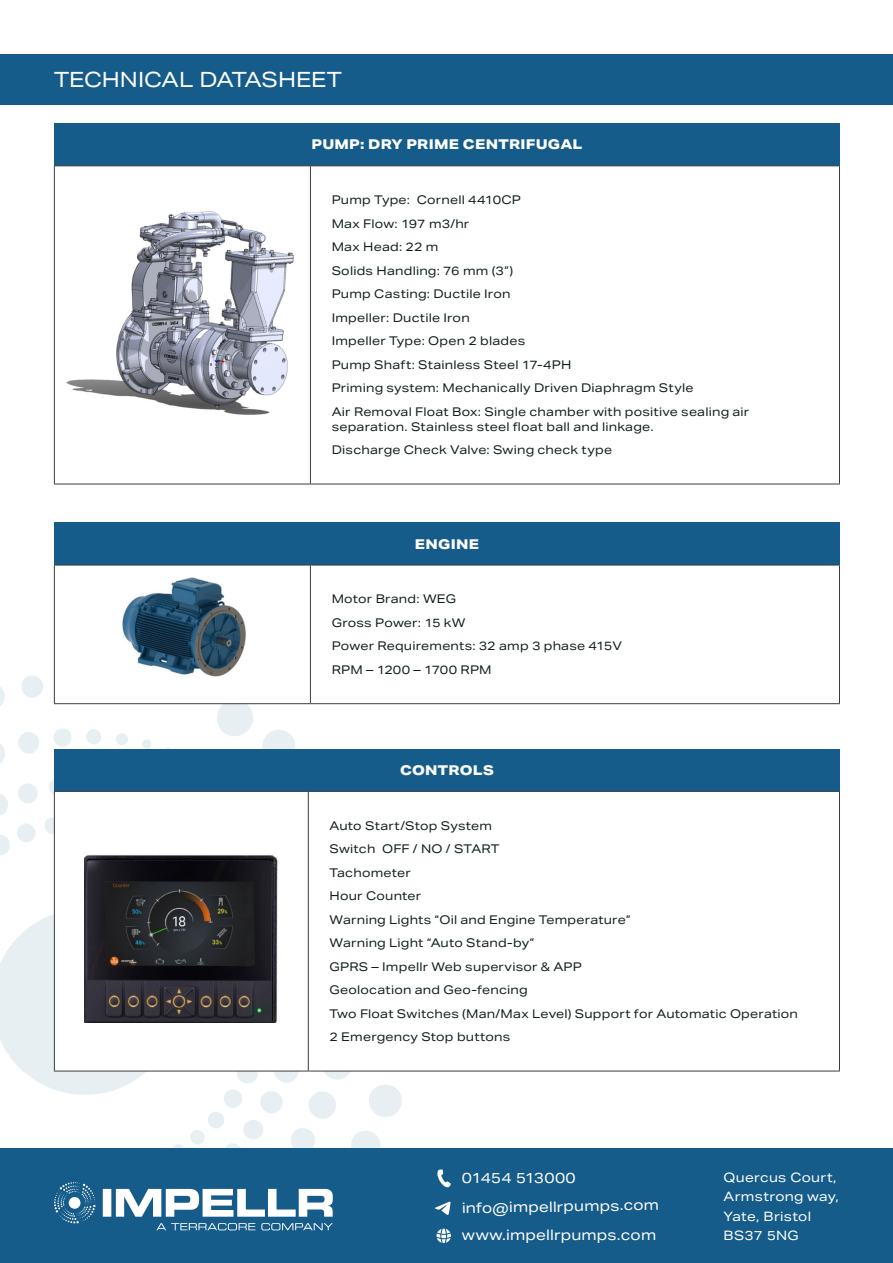
<style>
.page{position:relative;width:893px;height:1263px;background:#fff}
.page>*{position:absolute;margin:0;border:0;box-sizing:border-box;transform-origin:0 0}
.Body{font:21px "Aktiv Grotesk Ex";letter-spacing:-.005em;color:#fff}
.t1{font:14.55px "Aktiv Grotesk Ex";letter-spacing:.01em;color:#fff}
.Product_name{font:800 13.5px "Aktiv Grotesk Ex";letter-spacing:.02em;color:#fff}
.t2{font:12.9px/19.5px "Aktiv Grotesk Ex";letter-spacing:.025em;color:#fff}
.Content{font:12px/15px "Aktiv Grotesk Ex";letter-spacing:.02em;color:#12201b}
</style>
<div class="page">
<svg style="left:0;top:908px;width:146px;height:187px"></svg>
<div style="left:217px;top:700px;width:36px;height:36px;background:#e8eff3;border-radius:50%"></div>
<div style="left:262px;top:729px;width:33px;height:34px;background:#e8eff3;border-radius:50%"></div>
<div style="left:369px;top:1084px;width:33px;height:33px;background:#e8eff3;border-radius:50%"></div>
<div style="left:322px;top:1049px;width:30px;height:31px;background:#e8eff3;border-radius:50%"></div>
<div style="left:351px;top:1130px;width:29px;height:30px;background:#e8eff3;border-radius:50%"></div>
<div style="left:309px;top:1091px;width:27px;height:28px;background:#e8eff3;border-radius:50%"></div>
<svg style="left:0;top:687px;width:5px;height:19px"></svg>
<div style="left:274px;top:1058px;width:25px;height:25px;background:#e8eff3;border-radius:50%"></div>
<svg style="left:0;top:744px;width:5px;height:19px"></svg>
<div style="left:291px;top:1128px;width:24px;height:24px;background:#e8eff3;border-radius:50%"></div>
<svg style="left:0;top:794px;width:8px;height:21px"></svg>
<div style="left:260px;top:1091px;width:23px;height:22px;background:#e8eff3;border-radius:50%"></div>
<div style="left:21px;top:675px;width:22px;height:23px;background:#e8eff3;border-radius:50%"></div>
<div style="left:18px;top:732px;width:21px;height:22px;background:#e8eff3;border-radius:50%"></div>
<div style="left:237px;top:1063px;width:21px;height:21px;background:#e8eff3;border-radius:50%"></div>
<svg style="left:0;top:835px;width:10px;height:20px"></svg>
<div style="left:243px;top:1119px;width:20px;height:21px;background:#e8eff3;border-radius:50%"></div>
<div style="left:18px;top:783px;width:20px;height:20px;background:#e8eff3;border-radius:50%"></div>
<div style="left:17px;top:823px;width:19px;height:20px;background:#e8eff3;border-radius:50%"></div>
<div style="left:223px;top:1089px;width:19px;height:19px;background:#e8eff3;border-radius:50%"></div>
<div style="left:53px;top:728px;width:18px;height:19px;background:#e8eff3;border-radius:50%"></div>
<div style="left:49px;top:778px;width:17px;height:18px;background:#e8eff3;border-radius:50%"></div>
<div style="left:224px;top:1143px;width:17px;height:18px;background:#e8eff3;border-radius:50%"></div>
<div style="left:208px;top:1112px;width:17px;height:17px;background:#e8eff3;border-radius:50%"></div>
<svg style="left:45px;top:817px;width:16px;height:17px"></svg>
<div style="left:86px;top:729px;width:15px;height:15px;background:#e8eff3;border-radius:50%"></div>
<div style="left:190px;top:1130px;width:15px;height:14px;background:#e8eff3;border-radius:50%"></div>
<svg style="left:172px;top:1144px;width:13px;height:13px"></svg>
<div style="left:116px;top:733px;width:12px;height:12px;background:#e8eff3;border-radius:50%"></div>
<svg style="left:142px;top:739px;width:10px;height:10px"></svg>
<div style="left:0;top:1148px;width:893px;height:115px;background:#165c8b"></div>
<svg style="left:54px;top:1182px;width:279px;height:48px"></svg>
<svg style="left:435px;top:1201px;width:16px;height:14px"></svg>
<svg style="left:437px;top:1169px;width:14px;height:18px"></svg>
<svg style="left:436px;top:1228px;width:15px;height:15px"></svg>
<div style="left:54px;top:123px;width:785px;height:43px;background:#165c8b"></div>
<svg style="left:55px;top:166px;width:784px;height:318px"></svg>
<hr style="left:54px;top:165px;width:256px;height:1px;background:#373e3a">
<hr style="left:54px;top:166px;width:1px;height:318px;background:#373e3a">
<hr style="left:54px;top:484px;width:256px;height:1px;background:#373e3a">
<hr style="left:310px;top:165px;width:530px;height:1px;background:#373e3a">
<hr style="left:310px;top:166px;width:1px;height:318px;background:#373e3a">
<hr style="left:839px;top:166px;width:1px;height:318px;background:#373e3a">
<hr style="left:310px;top:484px;width:530px;height:1px;background:#373e3a">
<div style="left:0;top:54px;width:893px;height:51px;background:#165c8b"></div>
<img style="left:62px;top:185px;width:242px;height:257px">
<div style="left:54px;top:522px;width:785px;height:43px;background:#165c8b"></div>
<hr style="left:54px;top:565px;width:256px;height:1px;background:#373e3a">
<hr style="left:54px;top:565px;width:1px;height:138px;background:#373e3a">
<hr style="left:54px;top:703px;width:256px;height:1px;background:#373e3a">
<hr style="left:310px;top:565px;width:530px;height:1px;background:#373e3a">
<hr style="left:310px;top:565px;width:1px;height:138px;background:#373e3a">
<hr style="left:839px;top:565px;width:1px;height:138px;background:#373e3a">
<hr style="left:310px;top:703px;width:530px;height:1px;background:#373e3a">
<img style="left:122px;top:577px;width:124px;height:100px">
<div style="left:54px;top:749px;width:785px;height:42px;background:#165c8b"></div>
<svg style="left:55px;top:792px;width:784px;height:279px"></svg>
<hr style="left:54px;top:791px;width:254px;height:1px;background:#373e3a">
<hr style="left:54px;top:792px;width:1px;height:279px;background:#373e3a">
<hr style="left:54px;top:1071px;width:254px;height:1px;background:#373e3a">
<hr style="left:308px;top:791px;width:532px;height:1px;background:#373e3a">
<hr style="left:308px;top:792px;width:1px;height:279px;background:#373e3a">
<hr style="left:839px;top:792px;width:1px;height:279px;background:#373e3a">
<hr style="left:308px;top:1071px;width:532px;height:1px;background:#373e3a">
<img style="left:85px;top:845px;width:197px;height:177px">
<p class="Body" style="left:54px;top:67px;width:290px">TECHNICAL DATASHEET</p>
<p class="Product_name" style="left:311px;top:137px;width:272px">PUMP: DRY PRIME CENTRIFUGAL</p>
<p class="Content" style="left:332px;top:193px;width:191px">Pump Type: Cornell 4410CP</p>
<p class="Content" style="left:332px;top:216px;width:139px">Max Flow: 197 m3/hr</p>
<p class="Content" style="left:332px;top:240px;width:108px">Max Head: 22 m</p>
<p class="Content" style="left:332px;top:263px;width:183px">Solids Handling: 76 mm (3”)</p>
<p class="Content" style="left:332px;top:287px;width:180px">Pump Casting: Ductile Iron</p>
<p class="Content" style="left:332px;top:310px;width:139px">Impeller: Ductile Iron</p>
<p class="Content" style="left:332px;top:334px;width:195px">Impeller Type: Open 2 blades</p>
<p class="Content" style="left:332px;top:357px;width:241px">Pump Shaft: Stainless Steel 17-4PH</p>
<p class="Content" style="left:332px;top:381px;width:363px">Priming system: Mechanically Driven Diaphragm Style</p>
<p class="Content" style="left:332px;top:404px;width:419px">Air Removal Float Box: Single chamber with positive sealing air separation. Stainless steel float ball and linkage.</p>
<p class="Content" style="left:332px;top:443px;width:282px">Discharge Check Valve: Swing check type</p>
<p class="Product_name" style="left:415px;top:536px;width:66px">ENGINE</p>
<p class="Content" style="left:332px;top:592px;width:126px">Motor Brand: WEG</p>
<p class="Content" style="left:332px;top:615px;width:135px">Gross Power: 15 kW</p>
<p class="Content" style="left:332px;top:639px;width:292px">Power Requirements: 32 amp 3 phase 415V</p>
<p class="Content" style="left:332px;top:662px;width:161px">RPM – 1200 – 1700 RPM</p>
<p class="Product_name" style="left:400px;top:762px;width:95px">CONTROLS</p>
<p class="Content" style="left:330px;top:818px;width:164px">Auto Start/Stop System</p>
<p class="Content" style="left:330px;top:841px;width:172px">Switch OFF / NO / START</p>
<p class="Content" style="left:330px;top:865px;width:83px">Tachometer</p>
<p class="Content" style="left:330px;top:888px;width:93px">Hour Counter</p>
<p class="Content" style="left:330px;top:912px;width:302px">Warning Lights “Oil and Engine Temperature”</p>
<p class="Content" style="left:330px;top:936px;width:206px">Warning Light “Auto Stand-by”</p>
<p class="Content" style="left:330px;top:959px;width:254px">GPRS – Impellr Web supervisor &amp; APP</p>
<p class="Content" style="left:330px;top:983px;width:199px">Geolocation and Geo-fencing</p>
<p class="Content" style="left:330px;top:1006px;width:470px">Two Float Switches (Man/Max Level) Support for Automatic Operation</p>
<p class="Content" style="left:330px;top:1030px;width:182px">2 Emergency Stop buttons</p>
<p class="t1" style="left:462px;top:1170px;width:115px">01454 513000</p>
<p class="t1" style="left:462px;top:1200px;width:199px;rotate:-1deg">info@impellrpumps.com</p>
<p class="t1" style="left:462px;top:1227px;width:196px">www.impellrpumps.com</p>
<p class="t2" style="left:724px;top:1167px;width:117px">Quercus Court,<br>Armstrong way,<br>Yate, Bristol<br>BS37 5NG</p>
</div>
